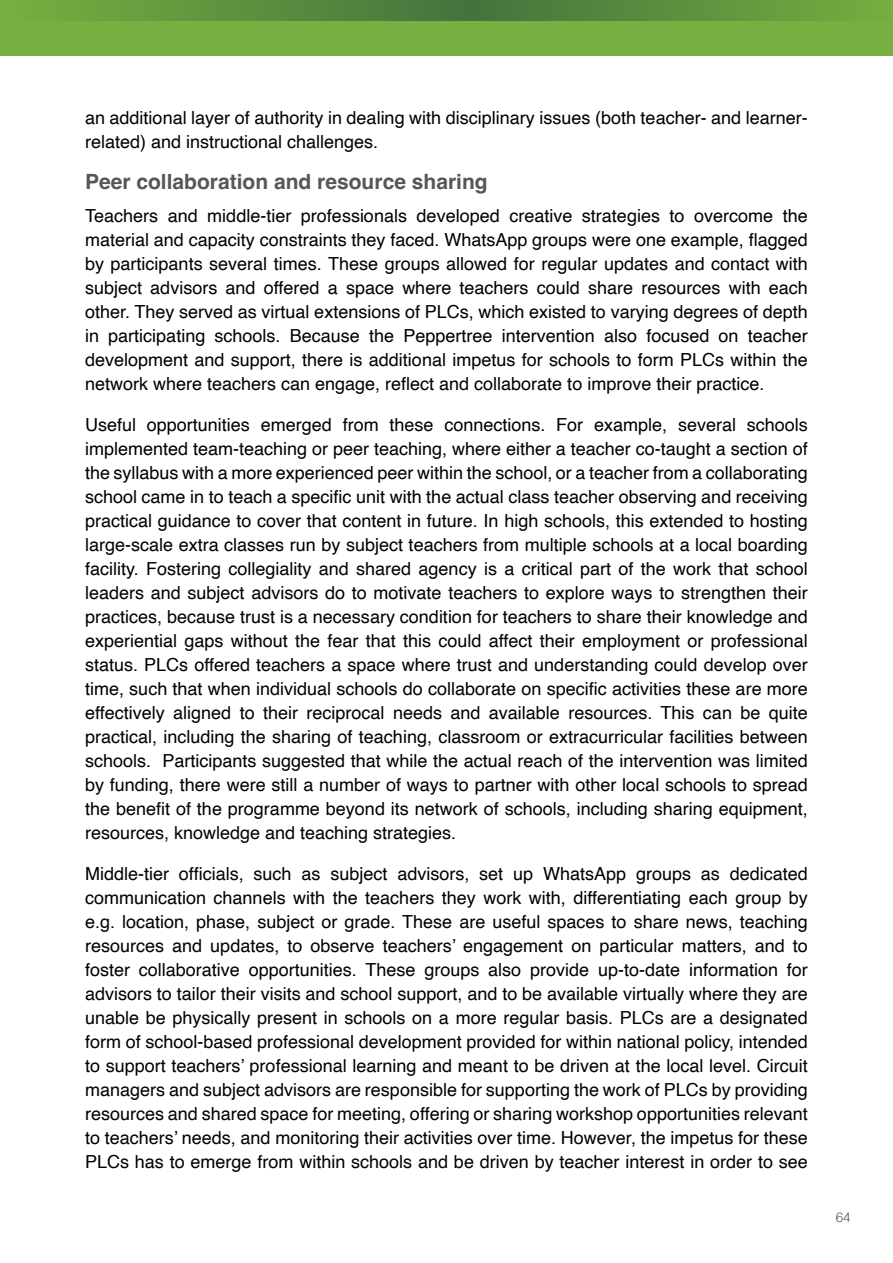
<style>
.page{position:relative;width:893px;height:1263px;background:#fff}
.page>*{position:absolute;margin:0;border:0;box-sizing:border-box;transform-origin:0 0}
.t1{font:700 21px "Helvetica";color:#575756}
.t2{font:18px/24px "Helvetica";color:#000;text-align:justify}
.t3{font:300 13.5px "Helvetica";color:#575756}
</style>
<div class="page">
<svg style="left:0;top:0;width:893px;height:21px;background:#5d913e"></svg>
<div style="left:0;top:21px;width:893px;height:34px;background:#75b040"></div>
<p class="t2" style="left:85px;top:106px;width:724px">an additional layer of authority in dealing with disciplinary issues (both teacher- and learner&shy;related) and instructional challenges.</p>
<p class="t1" style="left:85px;top:169px;width:404px">Peer collaboration and resource sharing</p>
<p class="t2" style="left:85px;top:204px;width:724px">Teachers and middle-tier professionals developed creative strategies to overcome the material and capacity constraints they faced. WhatsApp groups were one example, flagged by participants several times. These groups allowed for regular updates and contact with subject advisors and offered a space where teachers could share resources with each other. They served as virtual extensions of PLCs, which existed to varying degrees of depth in participating schools. Because the Peppertree intervention also focused on teacher development and support, there is additional impetus for schools to form PLCs within the network where teachers can engage, reflect and collaborate to improve their practice.</p>
<p class="t2" style="left:85px;top:413px;width:724px">Useful opportunities emerged from these connections. For example, several schools implemented team-teaching or peer teaching, where either a teacher co-taught a section of the syllabus with a more experienced peer within the school, or a teacher from a collaborating school came in to teach a specific unit with the actual class teacher observing and receiving practical guidance to cover that content in future. In high schools, this extended to hosting large-scale extra classes run by subject teachers from multiple schools at a local boarding facility. Fostering collegiality and shared agency is a critical part of the work that school leaders and subject advisors do to motivate teachers to explore ways to strengthen their practices, because trust is a necessary condition for teachers to share their knowledge and experiential gaps without the fear that this could affect their employment or professional status. PLCs offered teachers a space where trust and understanding could develop over time, such that when individual schools do collaborate on specific activities these are more effectively aligned to their reciprocal needs and available resources. This can be quite practical, including the sharing of teaching, classroom or extracurricular facilities between schools. Participants suggested that while the actual reach of the intervention was limited by funding, there were still a number of ways to partner with other local schools to spread the benefit of the programme beyond its network of schools, including sharing equipment, resources, knowledge and teaching strategies.</p>
<p class="t2" style="left:85px;top:862px;width:724px">Middle-tier officials, such as subject advisors, set up WhatsApp groups as dedicated communication channels with the teachers they work with, differentiating each group by e.g. location, phase, subject or grade. These are useful spaces to share news, teaching resources and updates, to observe teachers’ engagement on particular matters, and to foster collaborative opportunities. These groups also provide up-to-date information for advisors to tailor their visits and school support, and to be available virtually where they are unable be physically present in schools on a more regular basis. PLCs are a designated form of school-based professional development provided for within national policy, intended to support teachers’ professional learning and meant to be driven at the local level. Circuit managers and subject advisors are responsible for supporting the work of PLCs by providing resources and shared space for meeting, offering or sharing workshop opportunities relevant to teachers’ needs, and monitoring their activities over time. However, the impetus for these PLCs has to emerge from within schools and be driven by teacher interest in order to see</p>
<p class="t3" style="left:836px;top:1205px;width:17px">64</p>
</div>
